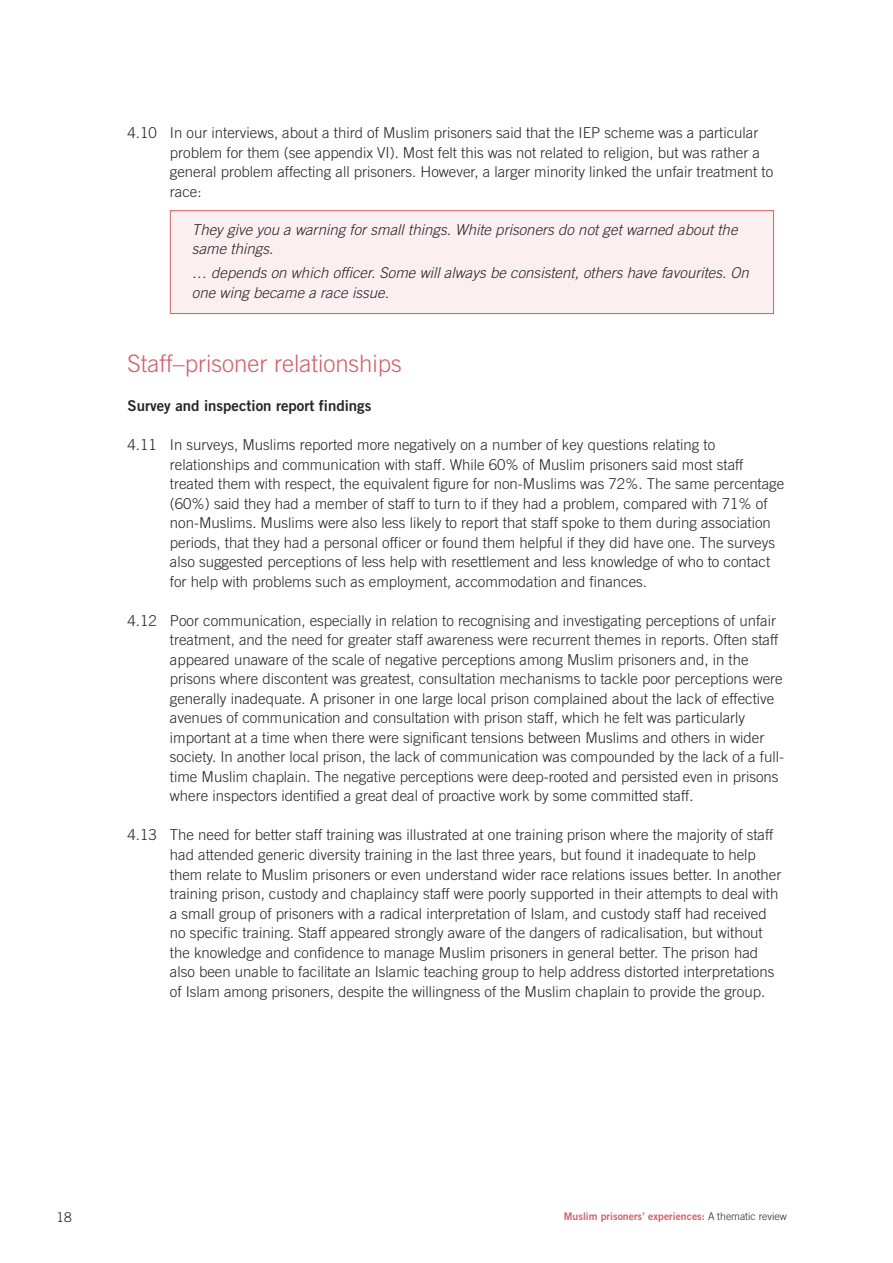
<style>
.page{position:relative;width:893px;height:1263px;background:#fff}
.page>*{position:absolute;margin:0;border:0;box-sizing:border-box;transform-origin:0 0}
.t1{font:300 24px "Trade Gothic";color:#d35d69}
.t2{font:300 15px/19.5px "Trade Gothic";color:#272627}
.t3{font:italic 300 15px/19.5px "Trade Gothic";letter-spacing:.005em;color:#272627}
.t4{font:15px "Trade Gothic Bold Two";color:#272627}
.t5{font:300 13.5px "Trade Gothic";color:#272627}
.t6{font:10.5px "Trade Gothic Bold Two";color:#d35d69}
.s1{font-family:"Trade Gothic";font-weight:300;color:#272627}
</style>
<div class="page">
<div style="left:171px;top:211px;width:602px;height:102px;background:#fbeff0"></div>
<div style="left:170px;top:210px;width:604px;height:104px;border:1px solid #d35d69"></div>
<p class="t2" style="left:170px;top:125px;width:605px;text-indent:-42px">4.10 In our interviews, about a third of Muslim prisoners said that the IEP scheme was a particular problem for them (see appendix VI). Most felt this was not related to religion, but was rather a general problem affecting all prisoners. However, a larger minority linked the unfair treatment to race:</p>
<p class="t3" style="left:192px;top:221px;width:547px">They give you a warning for small things. White prisoners do not get warned about the same things.</p>
<p class="t3" style="left:192px;top:264px;width:558px">… depends on which officer. Some will always be consistent, others have favourites. On one wing became a race issue.</p>
<h1 class="t1" style="left:128px;top:355px;width:276px">Staff–prisoner relationships</h1>
<p class="t4" style="left:128px;top:401px;width:245px">Survey and inspection report findings</p>
<p class="t2" style="left:170px;top:437px;width:616px;text-indent:-42px">4.11 In surveys, Muslims reported more negatively on a number of key questions relating to relationships and communication with staff. While 60% of Muslim prisoners said most staff treated them with respect, the equivalent figure for non-Muslims was 72%. The same percentage (60%) said they had a member of staff to turn to if they had a problem, compared with 71% of non-Muslims. Muslims were also less likely to report that staff spoke to them during association periods, that they had a personal officer or found them helpful if they did have one. The surveys also suggested perceptions of less help with resettlement and less knowledge of who to contact for help with problems such as employment, accommodation and finances.</p>
<p class="t2" style="left:170px;top:612px;width:616px;text-indent:-42px">4.12 Poor communication, especially in relation to recognising and investigating perceptions of unfair treatment, and the need for greater staff awareness were recurrent themes in reports. Often staff appeared unaware of the scale of negative perceptions among Muslim prisoners and, in the prisons where discontent was greatest, consultation mechanisms to tackle poor perceptions were generally inadequate. A prisoner in one large local prison complained about the lack of effective avenues of communication and consultation with prison staff, which he felt was particularly important at a time when there were significant tensions between Muslims and others in wider society. In another local prison, the lack of communication was compounded by the lack of a full&shy;time Muslim chaplain. The negative perceptions were deep-rooted and persisted even in prisons where inspectors identified a great deal of proactive work by some committed staff.</p>
<p class="t2" style="left:170px;top:827px;width:613px;text-indent:-42px">4.13 The need for better staff training was illustrated at one training prison where the majority of staff had attended generic diversity training in the last three years, but found it inadequate to help them relate to Muslim prisoners or even understand wider race relations issues better. In another training prison, custody and chaplaincy staff were poorly supported in their attempts to deal with a small group of prisoners with a radical interpretation of Islam, and custody staff had received no specific training. Staff appeared strongly aware of the dangers of radicalisation, but without the knowledge and confidence to manage Muslim prisoners in general better. The prison had also been unable to facilitate an Islamic teaching group to help address distorted interpretations of Islam among prisoners, despite the willingness of the Muslim chaplain to provide the group.</p>
<p class="t5" style="left:57px;top:1212px;width:16px">18</p>
<p class="t6" style="left:564px;top:1212px;width:224px">Muslim prisoners’ experiences: <span class="s1">A thematic review</span></p>
</div>
